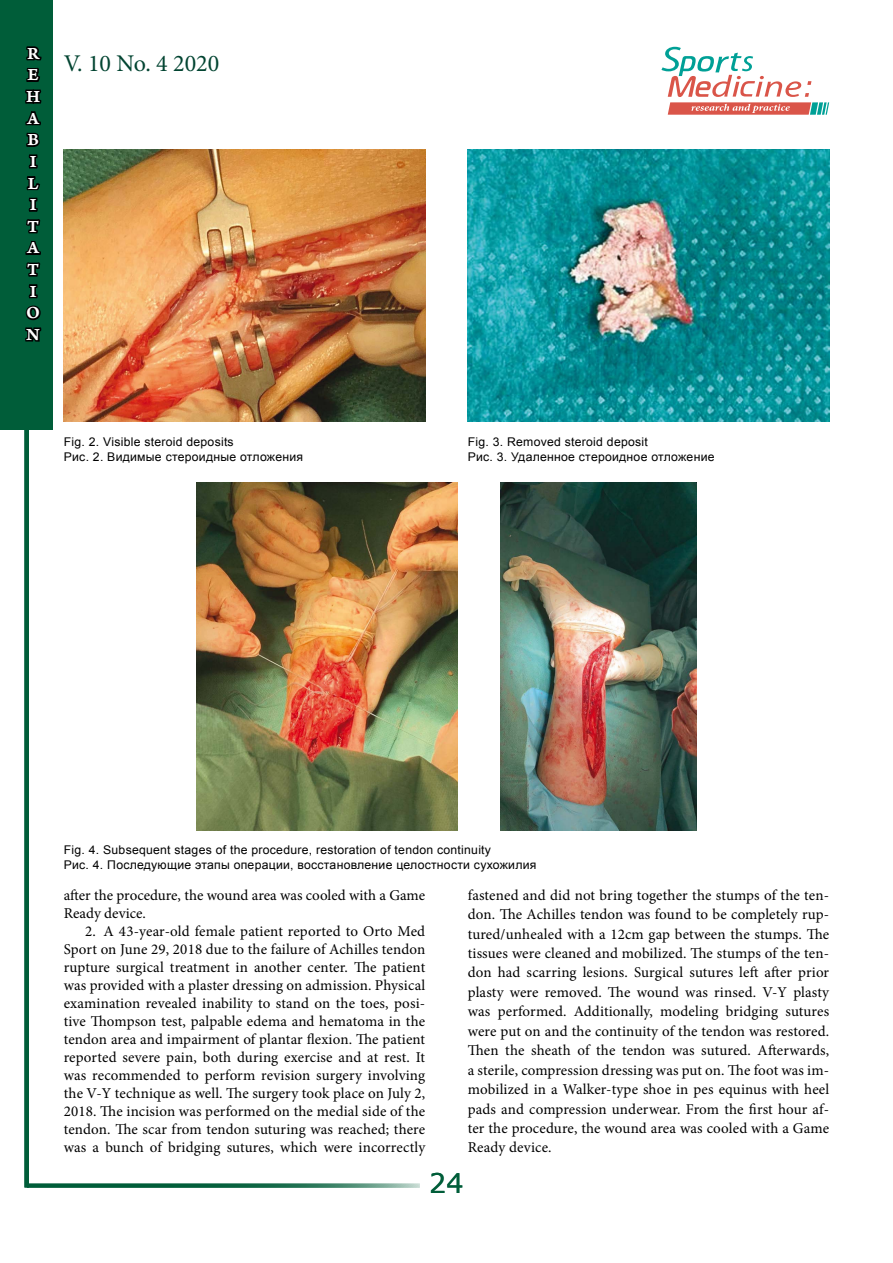
<style>
.page{position:relative;width:893px;height:1263px;background:#fff}
.page>*{position:absolute;margin:0;border:0;box-sizing:border-box;transform-origin:0 0}
.t1{font:27px "Verdana";color:#005d39}
.t2{font:24px "Minion Pro";color:#024431}
.t3{font:18px/21.6px "Arno Pro Smbd Caption";color:#fff}
.osn-text{font:15px/18px "Minion Pro";letter-spacing:.005em;color:#000;text-align:justify}
.Подрисуночная_подпис{font:12px "Arial";letter-spacing:.02em;color:#000}
</style>
<div class="page">
<svg style="left:27px;top:1183px;width:393px;height:5px;background:#388064"></svg>
<div style="left:0;top:0;width:52px;height:429px;background:#005d39"></div>
<div style="left:24px;top:112px;width:5px;height:1075px;background:#005d39"></div>
<svg style="left:661px;top:47px;width:168px;height:68px"></svg>
<svg style="left:23px;top:46px;width:20px;height:391px"></svg>
<img style="left:468px;top:150px;width:361px;height:271px">
<img style="left:64px;top:150px;width:361px;height:271px">
<img style="left:197px;top:483px;width:261px;height:348px">
<img style="left:500px;top:483px;width:196px;height:348px">
<p class="t3" style="left:26px;top:43px;width:16px">R<br>E<br>H<br>A<br>B<br>I<br>L<br>I<br>T<br>A<br>T<br>I<br>O<br>N</p>
<p class="t3" style="left:26px;top:91px;width:16px;line-height:25.3px">H<br>A<br>B<br>I<br>L<br>I<br>T<br>A<br>T<br>I</p>
<h2 class="t2" style="left:64px;top:48px;width:157px">V. 10 No. 4 2020</h2>
<p class="Подрисуночная_подпис" style="left:64px;top:434px;width:171px">Fig. 2. Visible steroid deposits</p>
<p class="Подрисуночная_подпис" style="left:64px;top:449px;width:241px">Рис. 2. Видимые стероидные отложения</p>
<p class="Подрисуночная_подпис" style="left:468px;top:434px;width:182px">Fig. 3. Removed steroid deposit</p>
<p class="Подрисуночная_подпис" style="left:468px;top:449px;width:248px">Рис. 3. Удаленное стероидное отложение</p>
<p class="Подрисуночная_подпис" style="left:64px;top:842px;width:429px">Fig. 4. Subsequent stages of the procedure, restoration of tendon continuity</p>
<p class="Подрисуночная_подпис" style="left:64px;top:857px;width:474px">Рис. 4. Последующие этапы операции, восстановление целостности сухожилия</p>
<p class="osn-text" style="left:64px;top:886px;width:363px">after the procedure, the wound area was cooled with a Game<br>Ready device.</p>
<p class="osn-text" style="left:64px;top:922px;width:363px;text-indent:21px">2. A 43-year-old female patient reported to Orto Med Sport on June 29, 2018 due to the failure of Achilles tendon rupture surgical treatment in another center. The patient was provided with a plaster dressing on admission. Physical examination revealed inability to stand on the toes, posi&shy;tive Thompson test, palpable edema and hematoma in the tendon area and impairment of plantar flexion. The patient reported severe pain, both during exercise and at rest. It was recommended to perform revision surgery involving the V-Y technique as well. The surgery took place on July 2, 2018. The incision was performed on the medial side of the tendon. The scar from tendon suturing was reached; there was a bunch of bridging sutures, which were incorrectly</p>
<p class="osn-text" style="left:468px;top:885px;width:363px;line-height:19.5px">fastened and did not bring together the stumps of the ten&shy;don. The Achilles tendon was found to be completely rup&shy;tured/unhealed with a 12cm gap between the stumps. The tissues were cleaned and mobilized. The stumps of the ten&shy;don had scarring lesions. Surgical sutures left after prior plasty were removed. The wound was rinsed. V-Y plasty was performed. Additionally, modeling bridging sutures were put on and the continuity of the tendon was restored.<br>Then the sheath of the tendon was sutured. Afterwards, a sterile, compression dressing was put on. The foot was im&shy;mobilized in a Walker-type shoe in pes equinus with heel pads and compression underwear. From the first hour af&shy;ter the procedure, the wound area was cooled with a Game Ready device.</p>
<h1 class="t1" style="left:429px;top:1164px;width:36px">24</h1>
</div>
